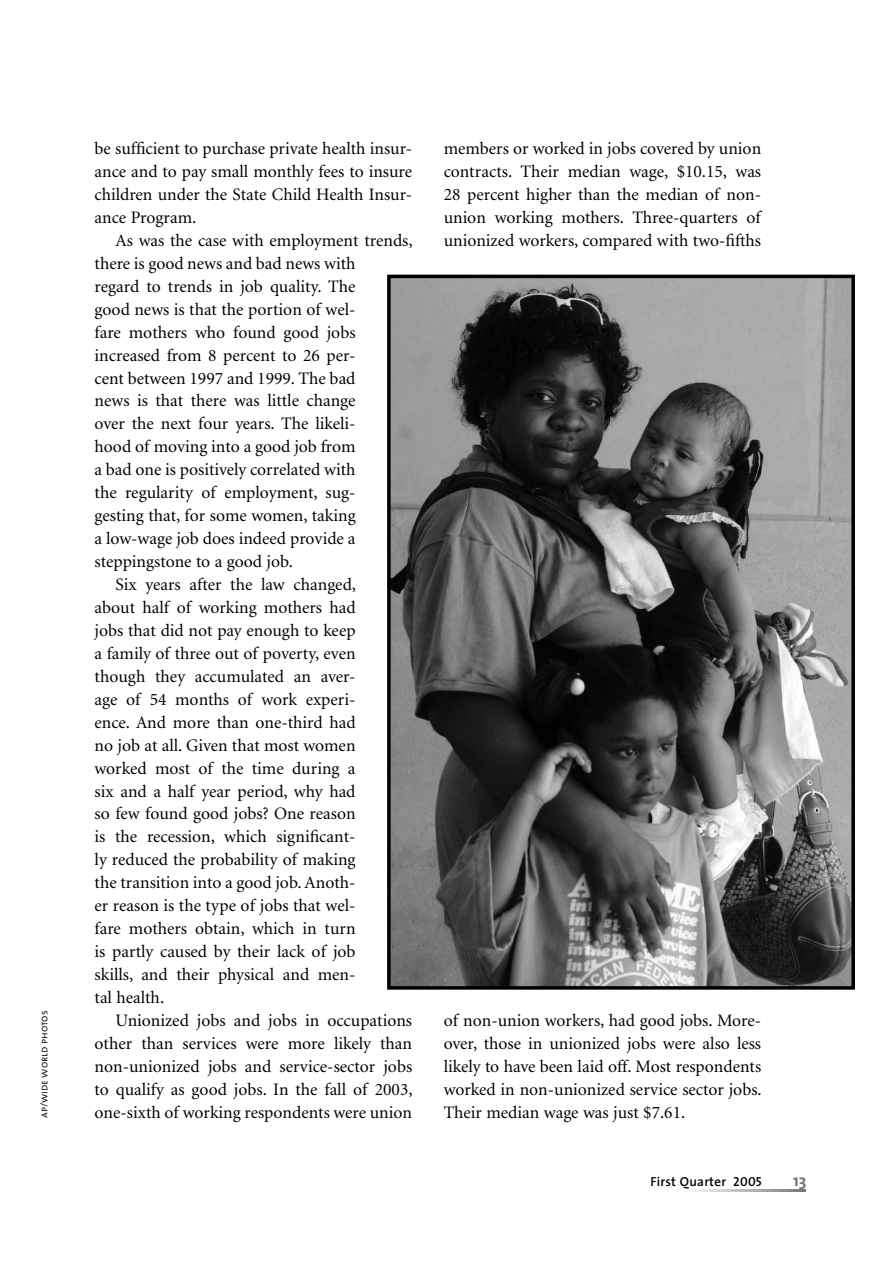
<style>
.page{position:relative;width:883px;height:1261px;background:#fff}
.page>*{position:absolute;margin:0;border:0;box-sizing:border-box;transform-origin:0 0}
.t1{font:17.5px/22.9px "Minion";color:#000;text-align:justify}
.t2{font:700 16.62px "The Sans";color:#737373}
.t3{font:600 13.12px "The Sans";letter-spacing:.02em;color:#000}
.t4{font:10.5px "The Sans Semi Light Caps";color:#000}
.s1{font-family:"The Sans Semi Bold Caps";font-weight:400}
</style>
<div class="page">
<img style="left:392px;top:279px;width:457px;height:705px">
<div style="left:387px;top:274px;width:467px;height:715px;border:4px solid #000"></div>
<p class="t4" style="left:38px;top:1117px;width:109px;rotate:-90deg">ap/wide world photos</p>
<p class="t1" style="left:94px;top:138px;width:319px">be sufficient to purchase private health insur&shy;ance and to pay small monthly fees to insure children under the State Child Health Insur&shy;ance Program.</p>
<p class="t1" style="left:116px;top:230px;width:298px">As was the case with employment trends,</p>
<p class="t1" style="left:94px;top:253px;width:262px">there is good news and bad news with</p>
<p class="t1" style="left:94px;top:276px;width:262px">regard to trends in job quality. The</p>
<p class="t1" style="left:94px;top:299px;width:262px">good news is that the portion of wel-</p>
<p class="t1" style="left:94px;top:322px;width:262px">fare mothers who found good jobs</p>
<p class="t1" style="left:94px;top:345px;width:262px">increased from 8 percent to 26 per-</p>
<p class="t1" style="left:94px;top:368px;width:262px">cent between 1997 and 1999. The bad</p>
<p class="t1" style="left:94px;top:391px;width:262px">news is that there was little change</p>
<p class="t1" style="left:94px;top:414px;width:262px">over the next four years. The likeli-</p>
<p class="t1" style="left:94px;top:436px;width:262px">hood of moving into a good job from</p>
<p class="t1" style="left:94px;top:459px;width:262px">a bad one is positively correlated with</p>
<p class="t1" style="left:94px;top:482px;width:262px">the regularity of employment, sug-</p>
<p class="t1" style="left:94px;top:505px;width:262px">gesting that, for some women, taking</p>
<p class="t1" style="left:94px;top:528px;width:262px">a low-wage job does indeed provide a</p>
<p class="t1" style="left:94px;top:551px;width:200px">steppingstone to a good job.</p>
<p class="t1" style="left:116px;top:574px;width:242px">Six years after the law changed,</p>
<p class="t1" style="left:94px;top:597px;width:262px">about half of working mothers had</p>
<p class="t1" style="left:94px;top:620px;width:262px">jobs that did not pay enough to keep</p>
<p class="t1" style="left:94px;top:643px;width:262px">a family of three out of poverty, even</p>
<p class="t1" style="left:94px;top:666px;width:262px">though they accumulated an aver-</p>
<p class="t1" style="left:94px;top:689px;width:262px">age of 54 months of work experi-</p>
<p class="t1" style="left:94px;top:712px;width:262px">ence. And more than one-third had</p>
<p class="t1" style="left:94px;top:734px;width:262px">no job at all. Given that most women</p>
<p class="t1" style="left:94px;top:757px;width:262px">worked most of the time during a</p>
<p class="t1" style="left:94px;top:780px;width:262px">six and a half year period, why had</p>
<p class="t1" style="left:94px;top:803px;width:262px">so few found good jobs? One reason</p>
<p class="t1" style="left:94px;top:826px;width:262px">is the recession, which significant-</p>
<p class="t1" style="left:94px;top:849px;width:262px">ly reduced the probability of making</p>
<p class="t1" style="left:94px;top:872px;width:262px">the transition into a good job. Anoth-</p>
<p class="t1" style="left:94px;top:895px;width:262px">er reason is the type of jobs that wel-</p>
<p class="t1" style="left:94px;top:918px;width:262px">fare mothers obtain, which in turn</p>
<p class="t1" style="left:94px;top:941px;width:262px">is partly caused by their lack of job</p>
<p class="t1" style="left:94px;top:964px;width:262px">skills, and their physical and men-</p>
<p class="t1" style="left:94px;top:987px;width:71px">tal health.</p>
<p class="t1" style="left:116px;top:1010px;width:298px">Unionized jobs and jobs in occupations</p>
<p class="t1" style="left:94px;top:1032px;width:319px">other than services were more likely than</p>
<p class="t1" style="left:94px;top:1055px;width:319px">non-unionized jobs and service-sector jobs</p>
<p class="t1" style="left:94px;top:1078px;width:319px">to qualify as good jobs. In the fall of 2003,</p>
<p class="t1" style="left:94px;top:1101px;width:319px">one-sixth of working respondents were union</p>
<p class="t1" style="left:443px;top:138px;width:319px">members or worked in jobs covered by union contracts. Their median wage, $10.15, was 28 percent higher than the median of non&shy;union working mothers. Three-quarters of unionized workers, compared with two-fifths</p>
<p class="t1" style="left:443px;top:1010px;width:319px">of non-union workers, had good jobs. More&shy;over, those in unionized jobs were also less likely to have been laid off. Most respondents worked in non-unionized service sector jobs.</p>
<p class="t1" style="left:443px;top:1101px;width:243px">Their median wage was just $7.61.</p>
<p class="t3" style="left:650px;top:1176px;width:113px">First Quarter <span class="s1">2005</span></p>
<p class="t2" style="left:792px;top:1173px;width:15px">13</p>
</div>
